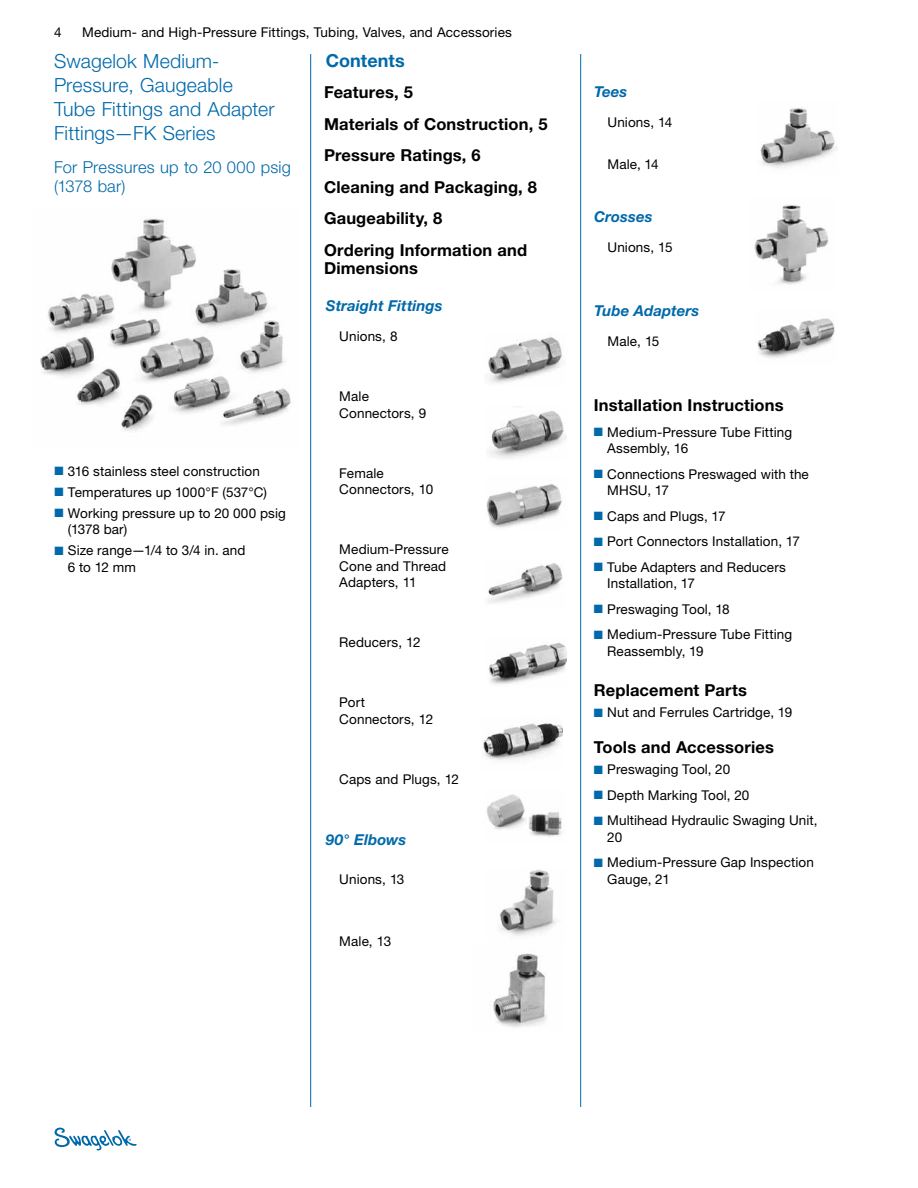
<style>
.page{position:relative;width:918px;height:1188px;background:#fff}
.page>*{position:absolute;margin:0;border:0;box-sizing:border-box;transform-origin:0 0}
.t1{font:300 19.5px/24px "Helvetica Neue LT Std";letter-spacing:.01em;color:#0069aa}
.t2{font:700 18px "Helvetica Neue LT Std";letter-spacing:.005em;color:#0069aa}
.t3{font:700 16.5px/31.5px "Helvetica Neue LT Std";letter-spacing:.01em;color:#000}
.t4{font:300 16.5px/19.5px "Helvetica Neue LT Std";letter-spacing:.01em;color:#0069aa}
.t5{font:italic 700 15px "Helvetica Neue LT Std";letter-spacing:.005em;color:#0069aa}
.t6{font:13.5px/16.5px "Helvetica Neue LT Std";letter-spacing:.01em;color:#000}
.s1{color:#0069aa}
</style>
<div class="page">
<svg style="left:55px;top:1128px;width:82px;height:22px"></svg>
<img style="left:40px;top:218px;width:251px;height:213px">
<img style="left:760px;top:108px;width:77px;height:60px">
<img style="left:757px;top:318px;width:78px;height:40px">
<hr style="left:310px;top:54px;width:1px;height:1053px;background:#0069aa">
<hr style="left:580px;top:54px;width:1px;height:1053px;background:#0069aa">
<img style="left:489px;top:642px;width:78px;height:42px">
<img style="left:488px;top:337px;width:74px;height:46px">
<img style="left:489px;top:411px;width:78px;height:47px">
<img style="left:486px;top:483px;width:76px;height:45px">
<img style="left:488px;top:563px;width:75px;height:41px">
<img style="left:754px;top:205px;width:74px;height:80px">
<img style="left:499px;top:870px;width:57px;height:66px">
<img style="left:483px;top:723px;width:80px;height:37px">
<img style="left:493px;top:953px;width:54px;height:74px">
<img style="left:487px;top:794px;width:75px;height:43px">
<p class="t6" style="left:54px;top:23px;width:9px">4</p>
<p class="t6" style="left:82px;top:23px;width:431px">Medium- and High-Pressure Fittings, Tubing, Valves, and Accessories</p>
<h1 class="t1" style="left:54px;top:49px;width:222px">Swagelok Medium-<br>Pressure, Gaugeable<br>Tube Fittings and Adapter<br>Fittings—FK Series</h1>
<p class="t4" style="left:54px;top:157px;width:238px">For Pressures up to 20 000 psig (1378 bar)</p>
<h2 class="t2" style="left:326px;top:49px;width:81px">Contents</h2>
<p class="t3" style="left:324px;top:76px;width:225px">Features, 5<br>Materials of Construction, 5<br>Pressure Ratings, 6<br>Cleaning and Packaging, 8<br>Gaugeability, 8<br>Ordering Information and</p>
<p class="t3" style="left:324px;top:252px;width:96px">Dimensions</p>
<p class="t5" style="left:326px;top:297px;width:118px">Straight Fittings</p>
<p class="t6" style="left:339px;top:328px;width:60px">Unions, 8</p>
<p class="t6" style="left:54px;top:463px;width:207px"><span class="s1">■</span> 316 stainless steel construction</p>
<p class="t6" style="left:54px;top:484px;width:214px"><span class="s1">■</span> Temperatures up 1000°F (537°C)</p>
<p class="t6" style="left:68px;top:505px;width:220px;text-indent:-14px"><span class="s1">■</span> Working pressure up to 20 000 psig (1378 bar)</p>
<p class="t6" style="left:68px;top:542px;width:179px;text-indent:-14px"><span class="s1">■</span> Size range—1/4 to 3/4 in. and<br>6 to 12 mm</p>
<p class="t6" style="left:339px;top:388px;width:89px">Male<br>Connectors, 9</p>
<p class="t6" style="left:339px;top:465px;width:95px">Female<br>Connectors, 10</p>
<p class="t6" style="left:339px;top:541px;width:111px">Medium-Pressure<br>Cone and Thread<br>Adapters, 11</p>
<p class="t6" style="left:339px;top:634px;width:83px">Reducers, 12</p>
<p class="t6" style="left:339px;top:694px;width:95px">Port<br>Connectors, 12</p>
<p class="t6" style="left:339px;top:771px;width:121px">Caps and Plugs, 12</p>
<p class="t5" style="left:326px;top:831px;width:82px">90° Elbows</p>
<p class="t6" style="left:339px;top:871px;width:67px">Unions, 13</p>
<p class="t6" style="left:339px;top:933px;width:53px">Male, 13</p>
<p class="t5" style="left:594px;top:82px;width:35px">Tees</p>
<p class="t6" style="left:608px;top:114px;width:66px">Unions, 14</p>
<p class="t6" style="left:608px;top:156px;width:53px">Male, 14</p>
<p class="t5" style="left:594px;top:207px;width:60px">Crosses</p>
<p class="t6" style="left:608px;top:238px;width:67px">Unions, 15</p>
<p class="t5" style="left:594px;top:301px;width:107px">Tube Adapters</p>
<p class="t6" style="left:608px;top:333px;width:53px">Male, 15</p>
<p class="t3" style="left:594px;top:389px;width:191px">Installation Instructions</p>
<p class="t6" style="left:607px;top:424px;width:186px;text-indent:-14px"><span class="s1">■</span> Medium-Pressure Tube Fitting<br>Assembly, 16</p>
<p class="t6" style="left:607px;top:466px;width:203px;text-indent:-14px"><span class="s1">■</span> Connections Preswaged with the<br>MHSU, 17</p>
<p class="t6" style="left:594px;top:508px;width:133px"><span class="s1">■</span> Caps and Plugs, 17</p>
<p class="t6" style="left:594px;top:533px;width:208px"><span class="s1">■</span> Port Connectors Installation, 17</p>
<p class="t6" style="left:607px;top:559px;width:180px;text-indent:-14px"><span class="s1">■</span> Tube Adapters and Reducers<br>Installation, 17</p>
<p class="t6" style="left:594px;top:601px;width:137px"><span class="s1">■</span> Preswaging Tool, 18</p>
<p class="t6" style="left:607px;top:626px;width:186px;text-indent:-14px"><span class="s1">■</span> Medium-Pressure Tube Fitting<br>Reassembly, 19</p>
<p class="t3" style="left:594px;top:674px;width:155px">Replacement Parts</p>
<p class="t6" style="left:594px;top:704px;width:200px"><span class="s1">■</span> Nut and Ferrules Cartridge, 19</p>
<p class="t3" style="left:594px;top:731px;width:182px">Tools and Accessories</p>
<p class="t6" style="left:594px;top:761px;width:138px"><span class="s1">■</span> Preswaging Tool, 20</p>
<p class="t6" style="left:594px;top:787px;width:157px"><span class="s1">■</span> Depth Marking Tool, 20</p>
<p class="t6" style="left:607px;top:812px;width:212px;text-indent:-14px"><span class="s1">■</span> Multihead Hydraulic Swaging Unit,<br>20</p>
<p class="t6" style="left:607px;top:854px;width:208px;text-indent:-14px"><span class="s1">■</span> Medium-Pressure Gap Inspection<br>Gauge, 21</p>
</div>
